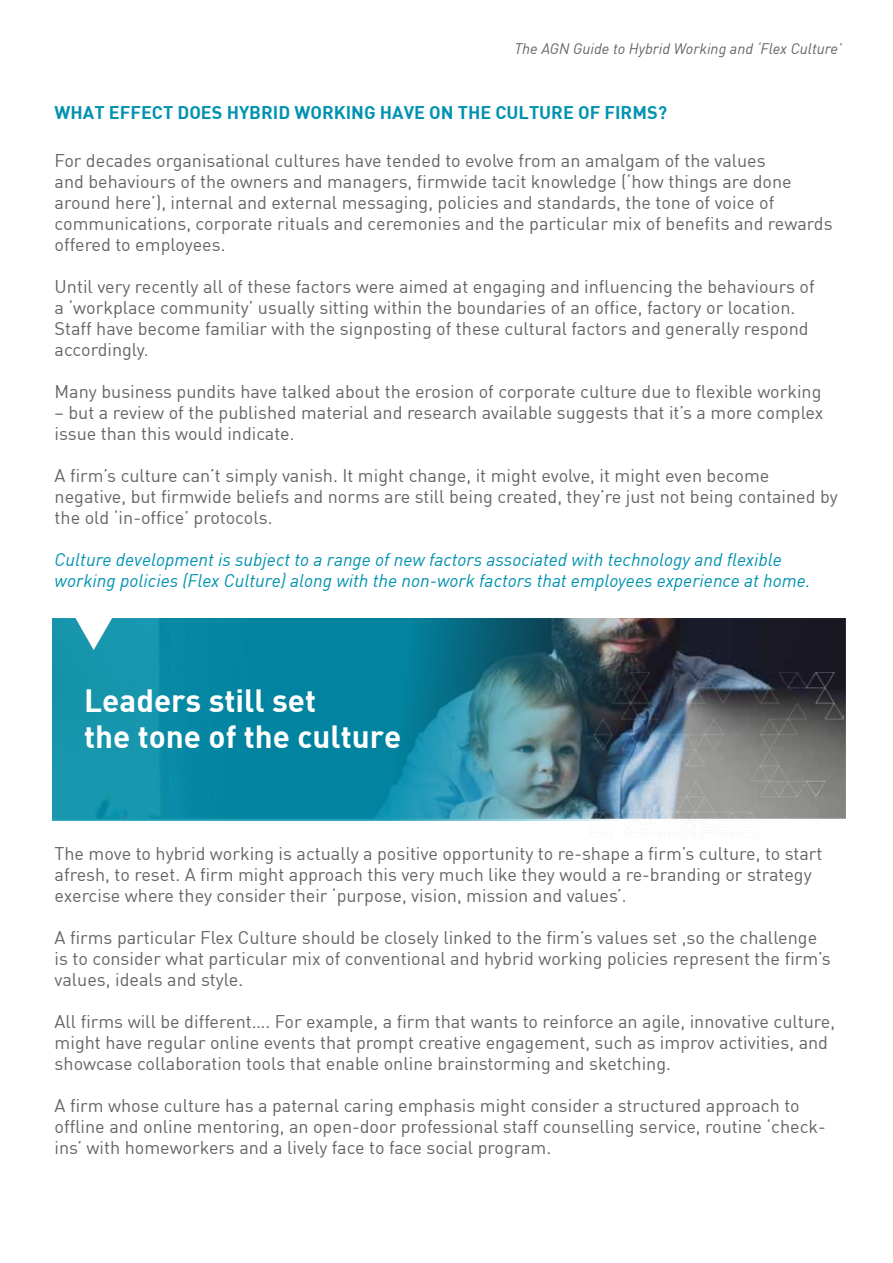
<style>
.page{position:relative;width:893px;height:1263px;background:#fff}
.page>*{position:absolute;margin:0;border:0;box-sizing:border-box;transform-origin:0 0}
.t1{font:31.5px/36px "DIN Bold";color:#fff}
.t2{font:18px/21px "DIN";color:#646464}
.t3{font:italic 18px/21px "DIN";color:#0092b0}
.t4{font:18px "DIN Bold";color:#0092b0}
.t5{font:italic 15px "DIN";color:#646464}
</style>
<div class="page">
<img style="left:52px;top:618px;width:794px;height:203px">
<img style="left:585px;top:672px;width:258px;height:148px">
<p class="t5" style="left:514px;top:39px;width:329px">The AGN Guide to Hybrid Working and ‘Flex Culture’</p>
<p class="t4" style="left:55px;top:101px;width:614px">WHAT EFFECT DOES HYBRID WORKING HAVE ON THE CULTURE OF FIRMS?</p>
<p class="t2" style="left:55px;top:150px;width:779px">For decades organisational cultures have tended to evolve from an amalgam of the values<br>and behaviours of the owners and managers, firmwide tacit knowledge (‘how things are done around here’), internal and external messaging, policies and standards, the tone of voice of communications, corporate rituals and ceremonies and the particular mix of benefits and rewards offered to employees.</p>
<p class="t2" style="left:55px;top:276px;width:761px">Until very recently all of these factors were aimed at engaging and influencing the behaviours of a ‘workplace community’ usually sitting within the boundaries of an office, factory or location.<br>Staff have become familiar with the signposting of these cultural factors and generally respond accordingly.</p>
<p class="t2" style="left:55px;top:381px;width:768px">Many business pundits have talked about the erosion of corporate culture due to flexible working</p>
<p class="t2" style="left:55px;top:402px;width:770px">– but a review of the published material and research available suggests that it’s a more complex issue than this would indicate.</p>
<p class="t2" style="left:55px;top:465px;width:785px">A firm’s culture can’t simply vanish. It might change, it might evolve, it might even become negative, but firmwide beliefs and norms are still being created, they’re just not being contained by the old ‘in-office’ protocols.</p>
<p class="t3" style="left:55px;top:549px;width:757px">Culture development is subject to a range of new factors associated with technology and flexible working policies (Flex Culture) along with the non-work factors that employees experience at home.</p>
<h1 class="t1" style="left:84px;top:682px;width:319px">Leaders still set<br>the tone of the culture</h1>
<p class="t2" style="left:55px;top:843px;width:769px">The move to hybrid working is actually a positive opportunity to re-shape a firm’s culture, to start afresh, to reset. A firm might approach this very much like they would a re-branding or strategy exercise where they consider their ‘purpose, vision, mission and values’.</p>
<p class="t2" style="left:55px;top:927px;width:778px">A firms particular Flex Culture should be closely linked to the firm’s values set ,so the challenge is to consider what particular mix of conventional and hybrid working policies represent the firm’s values, ideals and style.</p>
<p class="t2" style="left:55px;top:1011px;width:782px">All firms will be different…. For example, a firm that wants to reinforce an agile, innovative culture, might have regular online events that prompt creative engagement, such as improv activities, and showcase collaboration tools that enable online brainstorming and sketching.</p>
<p class="t2" style="left:55px;top:1095px;width:773px">A firm whose culture has a paternal caring emphasis might consider a structured approach to offline and online mentoring, an open-door professional staff counselling service, routine ‘check&shy;ins’ with homeworkers and a lively face to face social program.</p>
</div>
